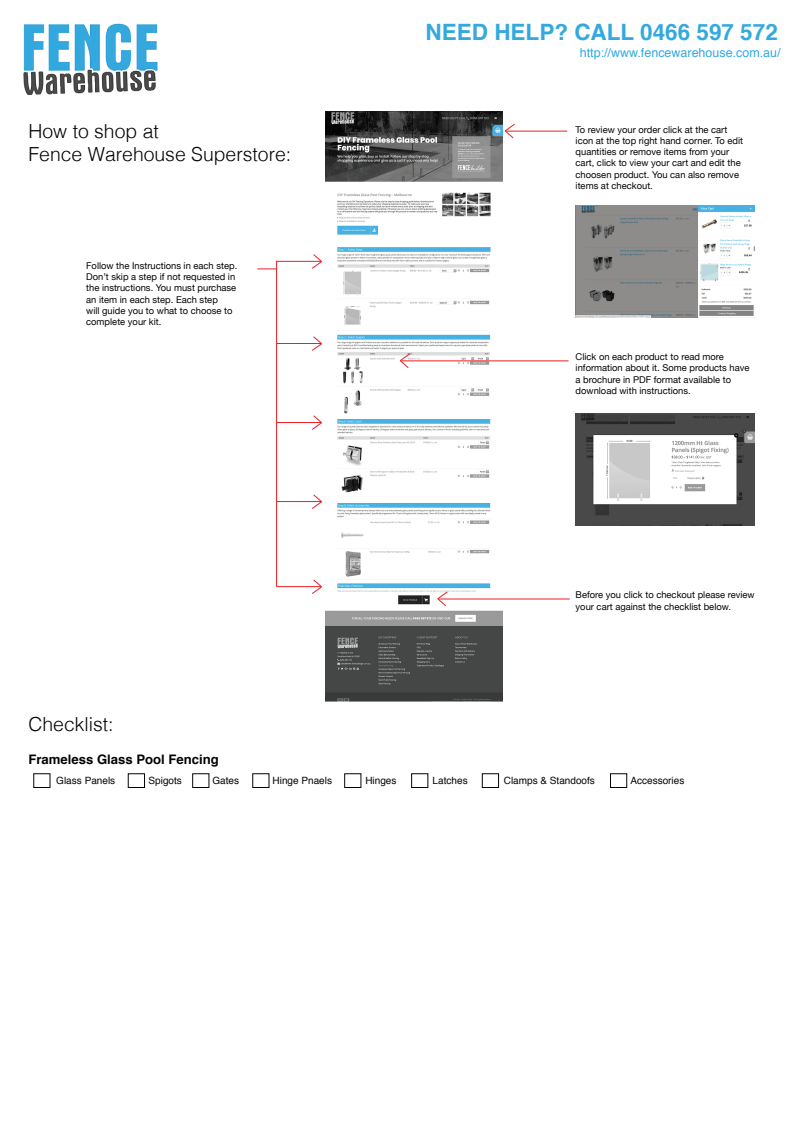
<style>
.page{position:relative;width:800px;height:1125px;background:#fff}
.page>*{position:absolute;margin:0;border:0;box-sizing:border-box;transform-origin:0 0}
.t1{font:700 22.5px "Helvetica";color:#34a9df}
.t2{font:300 19.38px/23.2px "Helvetica";color:#040503}
.t3{font:700 13.12px "Helvetica";color:#040503}
.t4{font:12.5px "Helvetica";color:#34a9df}
.t5{font:10px "Helvetica";color:#040503}
.t6{font:9.38px/11.2px "Helvetica Neue";color:#040503}
</style>
<div class="page">
<img style="left:325px;top:111px;width:177px;height:591px">
<img style="left:23px;top:23px;width:135px;height:72px">
<img style="left:576px;top:413px;width:179px;height:112px">
<img style="left:576px;top:205px;width:179px;height:113px">
<hr style="left:505px;top:131px;width:62px;height:1px;background:#ee1f23">
<svg style="left:505px;top:123px;width:11px;height:16px"></svg>
<hr style="left:400px;top:361px;width:169px;height:1px;background:#ee1f23">
<svg style="left:399px;top:353px;width:12px;height:16px"></svg>
<hr style="left:438px;top:599px;width:132px;height:1px;background:#ee1f23">
<svg style="left:437px;top:591px;width:11px;height:16px"></svg>
<hr style="left:277px;top:586px;width:44px;height:1px;background:#ee1f23">
<svg style="left:311px;top:579px;width:11px;height:15px"></svg>
<hr style="left:277px;top:501px;width:44px;height:1px;background:#ee1f23">
<svg style="left:311px;top:494px;width:11px;height:15px"></svg>
<hr style="left:277px;top:422px;width:44px;height:1px;background:#ee1f23">
<svg style="left:312px;top:415px;width:10px;height:15px"></svg>
<hr style="left:277px;top:343px;width:44px;height:1px;background:#ee1f23">
<svg style="left:312px;top:336px;width:10px;height:15px"></svg>
<hr style="left:277px;top:261px;width:44px;height:1px;background:#ee1f23">
<svg style="left:311px;top:254px;width:11px;height:15px"></svg>
<hr style="left:276px;top:261px;width:1px;height:326px;background:#ee1f23">
<svg style="left:258px;top:269px;width:18px;height:1px"></svg>
<div style="left:33px;top:773px;width:17px;height:15px;border:1px solid #040503"></div>
<div style="left:128px;top:773px;width:17px;height:15px;border:1px solid #040503"></div>
<div style="left:192px;top:773px;width:17px;height:15px;border:1px solid #040503"></div>
<div style="left:252px;top:773px;width:17px;height:15px;border:1px solid #040503"></div>
<div style="left:344px;top:773px;width:17px;height:15px;border:1px solid #040503"></div>
<div style="left:411px;top:773px;width:17px;height:15px;border:1px solid #040503"></div>
<div style="left:482px;top:773px;width:17px;height:15px;border:1px solid #040503"></div>
<div style="left:610px;top:773px;width:17px;height:15px;border:1px solid #040503"></div>
<h2 class="t2" style="left:29px;top:118px;width:264px">How to shop at<br>Fence Warehouse Superstore:</h2>
<p class="t6" style="left:86px;top:260px;width:153px">Follow the Instructions in each step.<br>Don’t skip a step if not requested in the instructions. You must purchase an item in each step. Each step<br>will guide you to what to choose to complete your kit.</p>
<h1 class="t1" style="left:426px;top:14px;width:354px">NEED HELP? CALL 0466 597 572</h1>
<h3 class="t4" style="left:580px;top:43px;width:202px">http://www.fencewarehouse.com.au/</h3>
<p class="t6" style="left:576px;top:124px;width:169px">To review your order click at the cart icon at the top right hand corner. To edit quantities or remove items from your cart, click to view your cart and edit the choosen product. You can also remove items at checkout.</p>
<p class="t6" style="left:576px;top:352px;width:175px">Click on each product to read more information about it. Some products have a brochure in PDF format available to download with instructions.</p>
<p class="t6" style="left:576px;top:590px;width:181px">Before you click to checkout please review your cart against the checklist below.</p>
<h2 class="t2" style="left:29px;top:712px;width:87px">Checklist:</h2>
<h3 class="t3" style="left:29px;top:749px;width:192px">Frameless Glass Pool Fencing</h3>
<p class="t5" style="left:56px;top:773px;width:60px">Glass Panels</p>
<p class="t5" style="left:149px;top:773px;width:35px">Spigots</p>
<p class="t5" style="left:213px;top:773px;width:28px">Gates</p>
<p class="t5" style="left:273px;top:773px;width:61px">Hinge Pnaels</p>
<p class="t5" style="left:365px;top:773px;width:33px">Hinges</p>
<p class="t5" style="left:433px;top:773px;width:37px">Latches</p>
<p class="t5" style="left:504px;top:773px;width:93px">Clamps &amp; Standoofs</p>
<p class="t5" style="left:630px;top:773px;width:55px">Accessories</p>
</div>
